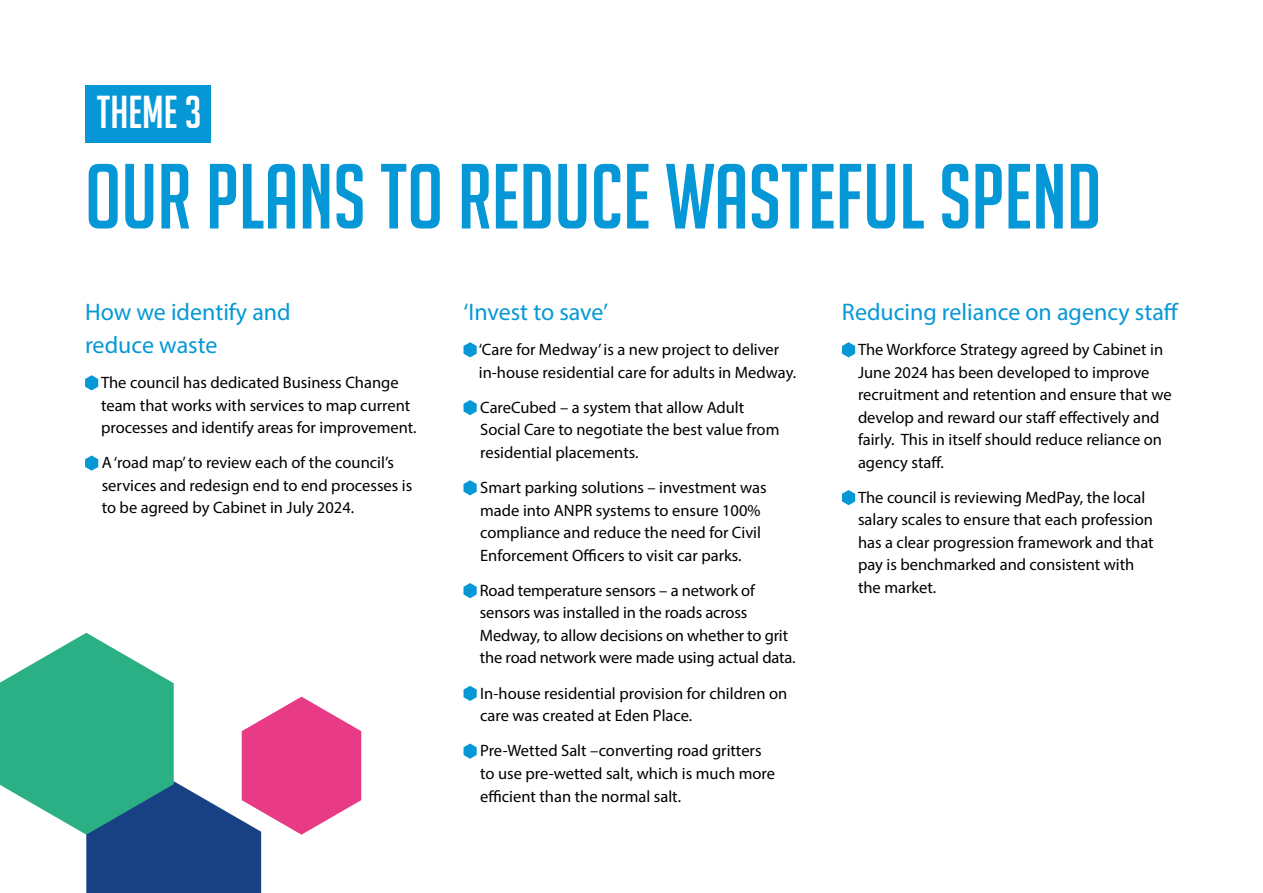
<style>
.page{position:relative;width:1263px;height:893px;background:#fff}
.page>*{position:absolute;margin:0;border:0;box-sizing:border-box;transform-origin:0 0}
.heading_1{font:90px "Big Noodle Titling";color:#0698d6}
.heading_2{font:45px "Big Noodle Titling";color:#fff}
.subheading{font:24px/33px "Myriad Pro";color:#0698d6}
.body_text{font:16.5px/22.5px "Myriad Pro";color:#000}
</style>
<div class="page">
<svg style="left:85px;top:375px;width:13px;height:15px"></svg>
<svg style="left:85px;top:455px;width:13px;height:16px"></svg>
<svg style="left:463px;top:342px;width:14px;height:15px"></svg>
<svg style="left:463px;top:400px;width:14px;height:15px"></svg>
<svg style="left:463px;top:480px;width:14px;height:15px"></svg>
<svg style="left:463px;top:583px;width:14px;height:15px"></svg>
<svg style="left:463px;top:686px;width:14px;height:15px"></svg>
<svg style="left:463px;top:743px;width:14px;height:16px"></svg>
<svg style="left:842px;top:342px;width:13px;height:15px"></svg>
<svg style="left:842px;top:490px;width:13px;height:15px"></svg>
<div style="left:85px;top:85px;width:125px;height:57px;background:#0698d6"></div>
<svg style="left:0;top:633px;width:361px;height:260px"></svg>
<h2 class="heading_2" style="left:97px;top:88px;width:106px">THEME 3</h2>
<h2 class="heading_1" style="left:85px;top:148px;width:1018px">OUR PLANS TO REDUCE WASTEFUL SPEND</h2>
<h3 class="subheading" style="left:85px;top:295px;width:207px">How we identify and reduce waste</h3>
<p class="body_text" style="left:101px;top:371px;width:317px">The council has dedicated Business Change team that works with services to map current processes and identify areas for improvement.</p>
<p class="body_text" style="left:102px;top:451px;width:312px">A ‘road map’ to review each of the council’s services and redesign end to end processes is to be agreed by Cabinet in July 2024.</p>
<h3 class="subheading" style="left:463px;top:295px;width:146px">‘Invest to save’</h3>
<p class="body_text" style="left:479px;top:338px;width:319px">‘Care for Medway’ is a new project to deliver in-house residential care for adults in Medway.</p>
<p class="body_text" style="left:480px;top:396px;width:301px">CareCubed – a system that allow Adult<br>Social Care to negotiate the best value from residential placements.</p>
<p class="body_text" style="left:480px;top:476px;width:288px">Smart parking solutions – investment was made into ANPR systems to ensure 100% compliance and reduce the need for Civil Enforcement Officers to visit car parks.</p>
<p class="body_text" style="left:480px;top:579px;width:317px">Road temperature sensors – a network of sensors was installed in the roads across Medway, to allow decisions on whether to grit the road network were made using actual data.</p>
<p class="body_text" style="left:480px;top:682px;width:309px">In-house residential provision for children on care was created at Eden Place.</p>
<p class="body_text" style="left:480px;top:739px;width:296px">Pre-Wetted Salt –converting road gritters to use pre-wetted salt, which is much more efficient than the normal salt.</p>
<h3 class="subheading" style="left:842px;top:295px;width:338px">Reducing reliance on agency staff</h3>
<p class="body_text" style="left:858px;top:338px;width:315px">The Workforce Strategy agreed by Cabinet in June 2024 has been developed to improve recruitment and retention and ensure that we develop and reward our staff effectively and fairly. This in itself should reduce reliance on agency staff.</p>
<p class="body_text" style="left:858px;top:486px;width:297px">The council is reviewing MedPay, the local salary scales to ensure that each profession has a clear progression framework and that pay is benchmarked and consistent with the market.</p>
</div>
